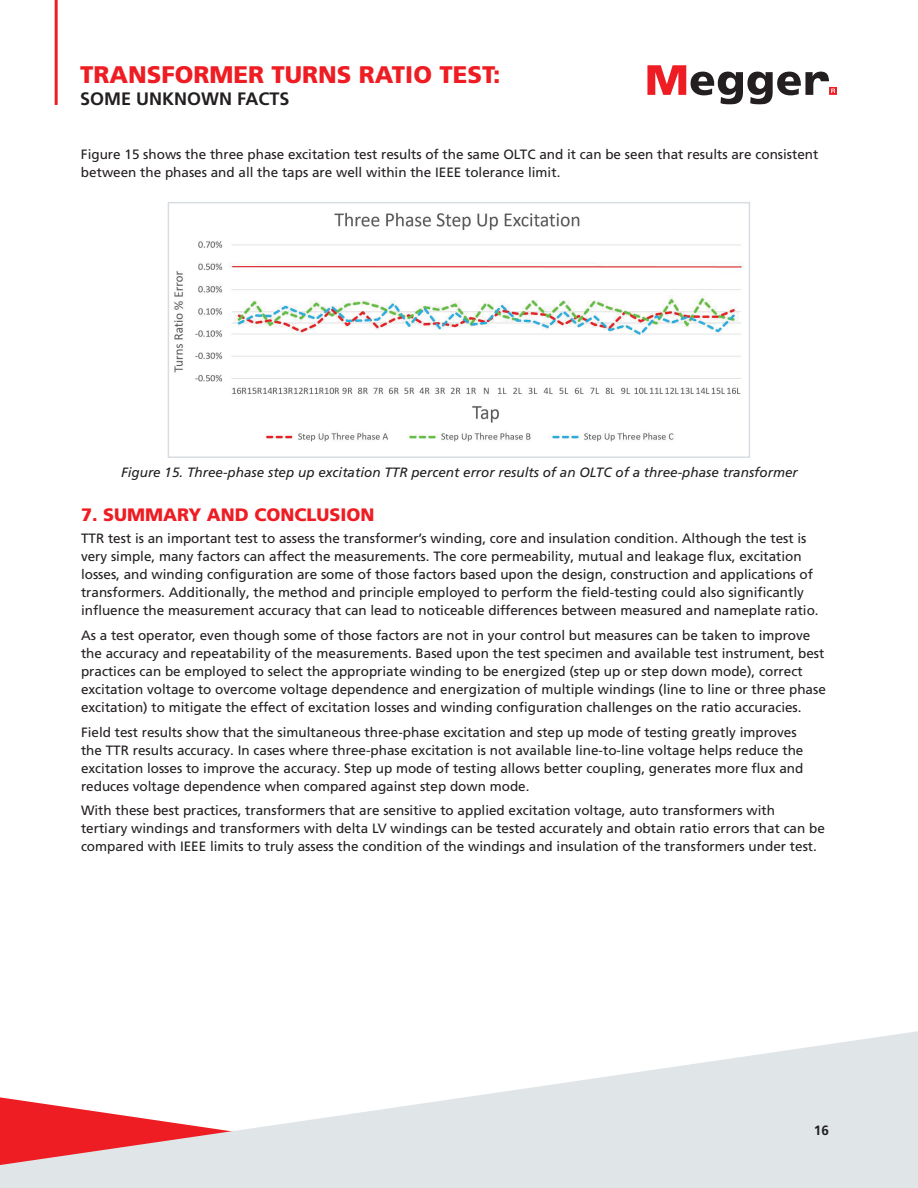
<style>
.page{position:relative;width:918px;height:1188px;background:#fff}
.page>*{position:absolute;margin:0;border:0;box-sizing:border-box;transform-origin:0 0}
.t1{font:900 24px "Frutiger LT Pro";color:#ee1d23}
.t2{font:900 18px "Frutiger LT Pro";color:#ee1d23}
.t3{font:700 18px "Frutiger LT Pro";color:#231f20}
.t4{font:13.5px/18px "Frutiger LT Pro";color:#231f20}
.t5{font:italic 13.5px "Frutiger LT Pro";color:#231f20}
.t6{font:700 13.5px "Frutiger LT Pro";color:#231f20}
</style>
<div class="page">
<svg style="left:0;top:1031px;width:918px;height:157px;fill:#e0e5e8"></svg>
<hr style="left:55px;top:0;width:3px;height:105px;background:#ee1d23">
<svg style="left:647px;top:65px;width:190px;height:40px"></svg>
<img style="left:174px;top:212px;width:569px;height:230px">
<div style="left:168px;top:202px;width:582px;height:256px;border:2px solid #d7dde1"></div>
<h1 class="t1" style="left:80px;top:60px;width:422px">TRANSFORMER TURNS RATIO TEST:</h1>
<h2 class="t3" style="left:80px;top:88px;width:211px">SOME UNKNOWN FACTS</h2>
<p class="t4" style="left:81px;top:146px;width:739px">Figure 15 shows the three phase excitation test results of the same OLTC and it can be seen that results are consistent between the phases and all the taps are well within the IEEE tolerance limit.</p>
<p class="t5" style="left:121px;top:464px;width:678px">Figure 15. Three-phase step up excitation TTR percent error results of an OLTC of a three-phase transformer</p>
<h2 class="t2" style="left:81px;top:504px;width:295px">7. SUMMARY AND CONCLUSION</h2>
<p class="t4" style="left:81px;top:530px;width:739px">TTR test is an important test to assess the transformer’s winding, core and insulation condition. Although the test is very simple, many factors can affect the measurements. The core permeability, mutual and leakage flux, excitation losses, and winding configuration are some of those factors based upon the design, construction and applications of transformers. Additionally, the method and principle employed to perform the field-testing could also significantly influence the measurement accuracy that can lead to noticeable differences between measured and nameplate ratio.</p>
<p class="t4" style="left:81px;top:626px;width:746px">As a test operator, even though some of those factors are not in your control but measures can be taken to improve the accuracy and repeatability of the measurements. Based upon the test specimen and available test instrument, best practices can be employed to select the appropriate winding to be energized (step up or step down mode), correct excitation voltage to overcome voltage dependence and energization of multiple windings (line to line or three phase excitation) to mitigate the effect of excitation losses and winding configuration challenges on the ratio accuracies.</p>
<p class="t4" style="left:81px;top:723px;width:724px">Field test results show that the simultaneous three-phase excitation and step up mode of testing greatly improves the TTR results accuracy. In cases where three-phase excitation is not available line-to-line voltage helps reduce the excitation losses to improve the accuracy. Step up mode of testing allows better coupling, generates more flux and reduces voltage dependence when compared against step down mode.</p>
<p class="t4" style="left:81px;top:802px;width:745px">With these best practices, transformers that are sensitive to applied excitation voltage, auto transformers with<br>tertiary windings and transformers with delta LV windings can be tested accurately and obtain ratio errors that can be compared with IEEE limits to truly assess the condition of the windings and insulation of the transformers under test.</p>
<p class="t6" style="left:814px;top:1123px;width:17px">16</p>
</div>
